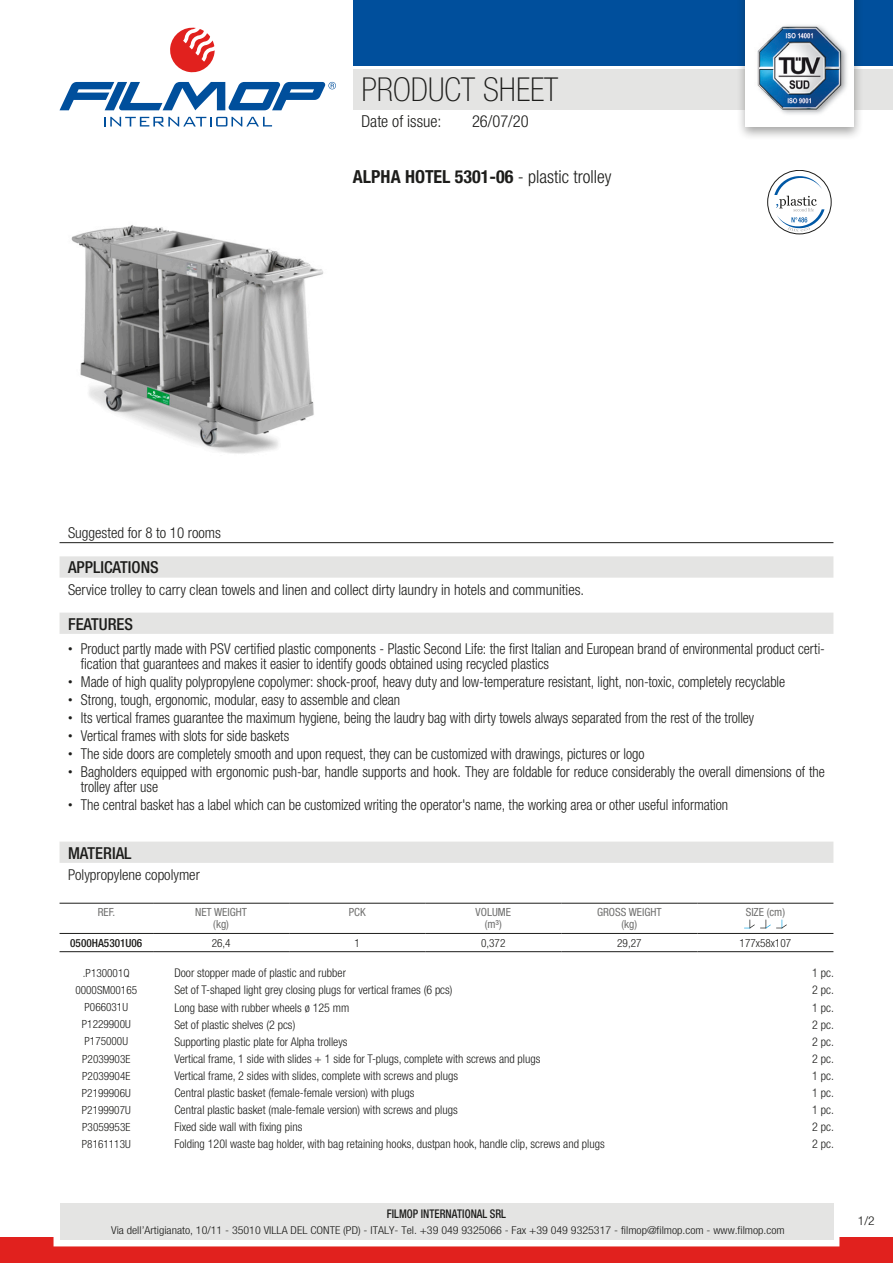
<style>
.page{position:relative;width:893px;height:1263px;background:#fff}
.page>*{position:absolute;margin:0;border:0;box-sizing:border-box;transform-origin:0 0}
.t1{font:100 condensed 33px "Helvetica Neue LT Std";color:#1d1d1b}
.t2{font:700 condensed 18px "Helvetica Neue LT Std";color:#1d1d1b}
.t3{font:500 condensed 16.5px "Helvetica Neue LT Std";color:#1d1d1b}
.t4{font:300 condensed 16.5px "Helvetica Neue LT Std";color:#1d1d1b}
.t5{font:300 condensed 15px/15px "Helvetica Neue LT Std";color:#1d1d1b;scale:.95 1}
.t6{font:300 condensed 15px "Helvetica Neue LT Std";color:#1d1d1b}
.t7{font:300 condensed 12.15px "Helvetica Neue LT Std";color:#1d1d1b;scale:1.11 1}
.t8{font:300 condensed 12px "Helvetica Neue LT Std";color:#1d1d1b}
.t9{font:500 condensed 12px "Helvetica Neue LT Std";color:#1d1d1b;scale:.9 1}
.t10{font:300 condensed 11.25px "Helvetica Neue LT Std";color:#1d1d1b}
.t11{font:condensed 11.25px/12px "Helvetica Neue LT Std";color:#70706f;text-align:center}
.t12{font:500 condensed 11.25px "Helvetica Neue LT Std";color:#1d1d1b}
.t13{font:300 condensed 10.8px "Helvetica Neue LT Std";color:#1d1d1b;scale:1.11 1}
.s1{font-weight:300}
.s2{font-weight:100;font-size:9px}
</style>
<div class="page">
<div style="left:353px;top:69px;width:540px;height:40px;background:#e4e4e3"></div>
<svg style="left:170px;top:28px;width:45px;height:45px"></svg>
<svg style="left:105px;top:117px;width:167px;height:9px"></svg>
<svg style="left:60px;top:82px;width:276px;height:28px"></svg>
<div style="left:353px;top:0;width:540px;height:66px;background:#004f9c"></div>
<div style="left:736px;top:0;width:127px;height:141px;background:#1d1d1b;opacity:.4"></div>
<div style="left:745px;top:0;width:109px;height:127px;background:#fff"></div>
<img style="left:757px;top:25px;width:90px;height:89px">
<div style="left:0;top:1237px;width:893px;height:26px;background:#e1211e"></div>
<div style="left:54px;top:1197px;width:785px;height:49px;border:12px solid #fff"></div>
<div style="left:60px;top:1203px;width:773px;height:37px;background:#e4e4e3"></div>
<img style="left:71px;top:225px;width:253px;height:229px">
<svg style="left:768px;top:170px;width:63px;height:64px"></svg>
<div style="left:767px;top:170px;width:64px;height:64px;border:1px solid #1d1d1b;border-radius:50%"></div>
<svg style="left:774px;top:175px;width:50px;height:56px"></svg>
<hr style="left:60px;top:542px;width:773px;height:1px;background:#1d1d1b">
<div style="left:60px;top:556px;width:773px;height:22px;background:#e4e4e3"></div>
<div style="left:60px;top:613px;width:773px;height:21px;background:#e4e4e3"></div>
<div style="left:60px;top:841px;width:773px;height:22px;background:#e4e4e3"></div>
<hr style="left:60px;top:903px;width:93px;height:1px;background:#1d1d1b">
<hr style="left:153px;top:903px;width:136px;height:1px;background:#1d1d1b">
<hr style="left:289px;top:903px;width:136px;height:1px;background:#1d1d1b">
<hr style="left:425px;top:903px;width:136px;height:1px;background:#1d1d1b">
<hr style="left:561px;top:903px;width:136px;height:1px;background:#1d1d1b">
<hr style="left:697px;top:903px;width:136px;height:1px;background:#1d1d1b">
<hr style="left:60px;top:933px;width:93px;height:1px;background:#1d1d1b">
<hr style="left:60px;top:951px;width:93px;height:1px;background:#1d1d1b">
<hr style="left:153px;top:933px;width:136px;height:1px;background:#1d1d1b">
<hr style="left:153px;top:951px;width:136px;height:1px;background:#1d1d1b">
<hr style="left:289px;top:933px;width:136px;height:1px;background:#1d1d1b">
<hr style="left:289px;top:951px;width:136px;height:1px;background:#1d1d1b">
<hr style="left:425px;top:933px;width:136px;height:1px;background:#1d1d1b">
<hr style="left:425px;top:951px;width:136px;height:1px;background:#1d1d1b">
<hr style="left:561px;top:933px;width:136px;height:1px;background:#1d1d1b">
<hr style="left:561px;top:951px;width:136px;height:1px;background:#1d1d1b">
<hr style="left:697px;top:933px;width:136px;height:1px;background:#1d1d1b">
<hr style="left:697px;top:951px;width:136px;height:1px;background:#1d1d1b">
<svg style="left:744px;top:919px;width:43px;height:10px"></svg>
<h1 class="t1" style="left:361px;top:71px;width:198px">PRODUCT SHEET</h1>
<p class="t4" style="left:361px;top:111px;width:82px">Date of issue:</p>
<p class="t4" style="left:472px;top:111px;width:58px">26/07/20</p>
<p class="t2" style="left:353px;top:166px;width:260px">ALPHA HOTEL 5301-06 <span class="s1">- plastic trolley</span></p>
<p class="t6" style="left:68px;top:524px;width:154px">Suggested for 8 to 10 rooms</p>
<p class="t3" style="left:68px;top:558px;width:92px">APPLICATIONS</p>
<p class="t6" style="left:68px;top:581px;width:518px">Service trolley to carry clean towels and linen and collect dirty laundry in hotels and communities.</p>
<p class="t3" style="left:68px;top:614px;width:67px">FEATURES</p>
<p class="t5" style="left:81px;top:641px;width:785px;text-indent:-13px"><span class="s2">•</span> Product partly made with PSV certified plastic components - Plastic Second Life: the first Italian and European brand of environmental product certi&shy;fication that guarantees and makes it easier to identify goods obtained using recycled plastics</p>
<p class="t5" style="left:68px;top:674px;width:756px"><span class="s2">•</span> Made of high quality polypropylene copolymer: shock-proof, heavy duty and low-temperature resistant, light, non-toxic, completely recyclable</p>
<p class="t5" style="left:68px;top:692px;width:351px"><span class="s2">•</span> Strong, tough, ergonomic, modular, easy to assemble and clean</p>
<p class="t5" style="left:68px;top:710px;width:724px"><span class="s2">•</span> Its vertical frames guarantee the maximum hygiene, being the laudry bag with dirty towels always separated from the rest of the trolley</p>
<p class="t5" style="left:68px;top:728px;width:234px"><span class="s2">•</span> Vertical frames with slots for side baskets</p>
<p class="t5" style="left:68px;top:746px;width:608px"><span class="s2">•</span> The side doors are completely smooth and upon request, they can be customized with drawings, pictures or logo</p>
<p class="t5" style="left:81px;top:764px;width:785px;text-indent:-13px"><span class="s2">•</span> Bagholders equipped with ergonomic push-bar, handle supports and hook. They are foldable for reduce considerably the overall dimensions of the trolley after use</p>
<p class="t5" style="left:68px;top:797px;width:696px"><span class="s2">•</span> The central basket has a label which can be customized writing the operator's name, the working area or other useful information</p>
<p class="t3" style="left:68px;top:843px;width:65px">MATERIAL</p>
<p class="t6" style="left:68px;top:866px;width:133px">Polypropylene copolymer</p>
<p class="t11" style="left:98px;top:906px;width:19px">REF.</p>
<p class="t11" style="left:195px;top:906px;width:53px">NET WEIGHT (kg)</p>
<p class="t11" style="left:349px;top:906px;width:18px">PCK</p>
<p class="t11" style="left:476px;top:906px;width:37px">VOLUME (m³)</p>
<p class="t11" style="left:597px;top:906px;width:66px">GROSS WEIGHT (kg)</p>
<p class="t11" style="left:746px;top:906px;width:41px">SIZE (cm)</p>
<p class="t12" style="left:70px;top:936px;width:74px">0500HA5301U06</p>
<p class="t10" style="left:212px;top:936px;width:20px">26,4</p>
<p class="t10" style="left:354px;top:936px;width:7px">1</p>
<p class="t10" style="left:481px;top:936px;width:26px">0,372</p>
<p class="t10" style="left:617px;top:936px;width:26px">29,27</p>
<p class="t10" style="left:740px;top:936px;width:53px">177x58x107</p>
<p class="t10" style="left:83px;top:967px;width:48px">.P130001Q</p>
<p class="t8" style="left:174px;top:966px;width:173px">Door stopper made of plastic and rubber</p>
<p class="t8" style="left:812px;top:966px;width:23px">1 pc.</p>
<p class="t10" style="left:75px;top:984px;width:63px">0000SM00165</p>
<p class="t8" style="left:174px;top:983px;width:280px">Set of T-shaped light grey closing plugs for vertical frames (6 pcs)</p>
<p class="t8" style="left:812px;top:983px;width:23px">2 pc.</p>
<p class="t10" style="left:85px;top:1001px;width:45px">P066031U</p>
<p class="t8" style="left:174px;top:1000px;width:176px">Long base with rubber wheels ø 125 mm</p>
<p class="t8" style="left:812px;top:1000px;width:23px">1 pc.</p>
<p class="t10" style="left:82px;top:1018px;width:50px">P1229900U</p>
<p class="t8" style="left:174px;top:1017px;width:122px">Set of plastic shelves (2 pcs)</p>
<p class="t8" style="left:812px;top:1017px;width:23px">2 pc.</p>
<p class="t10" style="left:85px;top:1035px;width:45px">P175000U</p>
<p class="t8" style="left:174px;top:1034px;width:175px">Supporting plastic plate for Alpha trolleys</p>
<p class="t8" style="left:812px;top:1034px;width:23px">2 pc.</p>
<p class="t10" style="left:82px;top:1052px;width:50px">P2039903E</p>
<p class="t8" style="left:174px;top:1052px;width:368px">Vertical frame, 1 side with slides + 1 side for T-plugs, complete with screws and plugs</p>
<p class="t8" style="left:812px;top:1052px;width:23px">2 pc.</p>
<p class="t10" style="left:82px;top:1069px;width:50px">P2039904E</p>
<p class="t8" style="left:174px;top:1069px;width:285px">Vertical frame, 2 sides with slides, complete with screws and plugs</p>
<p class="t8" style="left:812px;top:1069px;width:23px">1 pc.</p>
<p class="t10" style="left:82px;top:1086px;width:50px">P2199906U</p>
<p class="t8" style="left:174px;top:1086px;width:242px">Central plastic basket (female-female version) with plugs</p>
<p class="t8" style="left:812px;top:1086px;width:23px">1 pc.</p>
<p class="t10" style="left:82px;top:1103px;width:50px">P2199907U</p>
<p class="t8" style="left:174px;top:1103px;width:285px">Central plastic basket (male-female version) with screws and plugs</p>
<p class="t8" style="left:812px;top:1103px;width:23px">1 pc.</p>
<p class="t10" style="left:82px;top:1120px;width:50px">P3059953E</p>
<p class="t8" style="left:174px;top:1120px;width:130px">Fixed side wall with fixing pins</p>
<p class="t8" style="left:812px;top:1120px;width:23px">2 pc.</p>
<p class="t10" style="left:82px;top:1137px;width:50px">P8161113U</p>
<p class="t8" style="left:174px;top:1137px;width:432px">Folding 120l waste bag holder, with bag retaining hooks, dustpan hook, handle clip, screws and plugs</p>
<p class="t8" style="left:812px;top:1137px;width:23px">2 pc.</p>
<p class="t9" style="left:387px;top:1207px;width:134px">FILMOP INTERNATIONAL SRL</p>
<p class="t13" style="left:111px;top:1224px;width:608px">Via dell’Artigianato, 10/11 - 35010 VILLA DEL CONTE (PD) - ITALY- Tel. +39 049 9325066 - Fax +39 049 9325317 - filmop@filmop.com - www.filmop.com</p>
<p class="t7" style="left:858px;top:1214px;width:17px">1/2</p>
</div>
